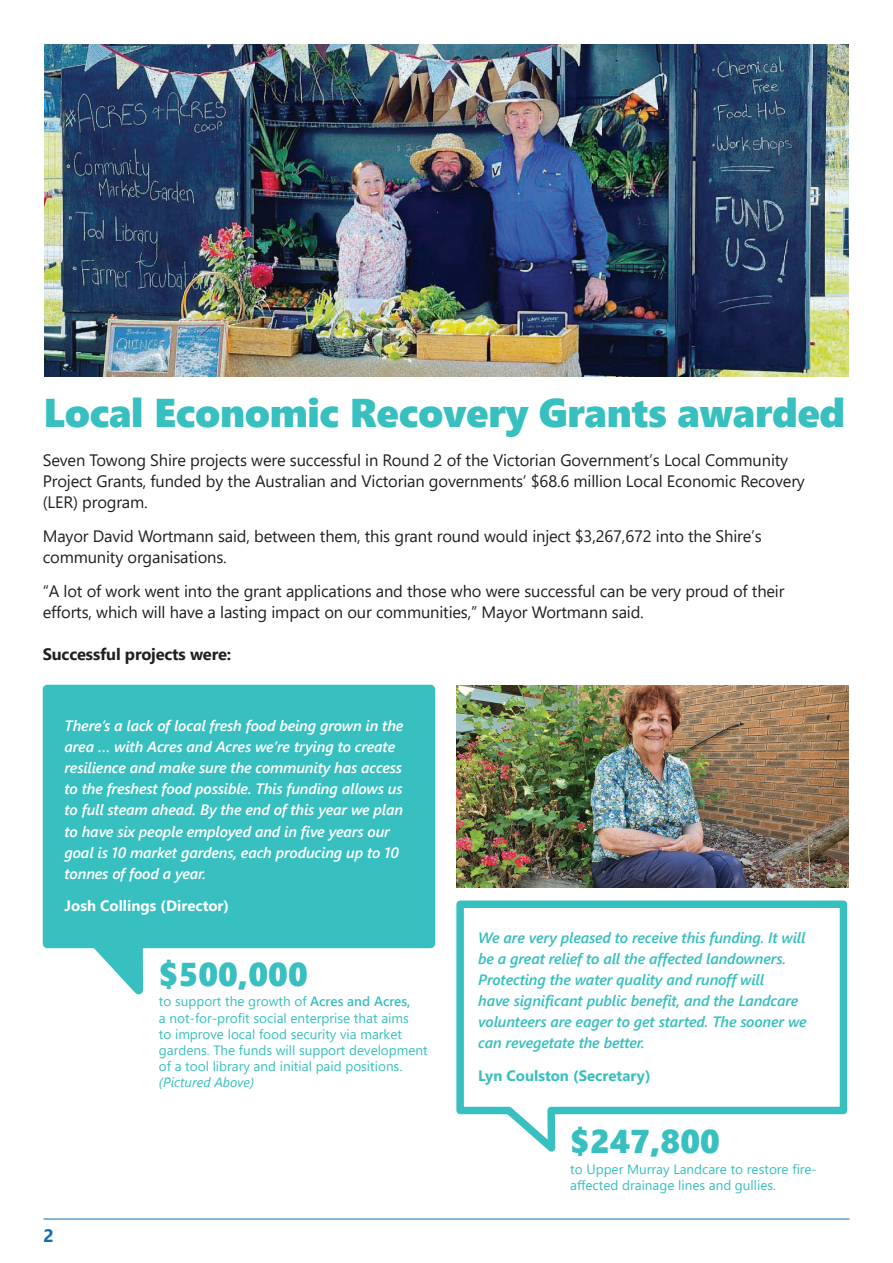
<style>
.page{position:relative;width:893px;height:1263px;background:#fff}
.page>*{position:absolute;margin:0;border:0;box-sizing:border-box;transform-origin:0 0}
.t1{font:40.05px "Segoe UI Black";letter-spacing:-.01em;color:#38bfbf}
.t2{font:33px "Segoe UI Black";color:#38bfbf}
.t3{font:700 18px "Segoe UI";color:#0d6fb8}
.t4{font:16.5px/21px "Segoe UI";letter-spacing:-.01em;color:#231f20}
.t5{font:700 16.5px "Segoe UI";letter-spacing:-.01em;color:#231f20}
.t6{font:italic 600 15px/21px "Segoe UI";letter-spacing:-.01em;color:#fff}
.t7{font:italic 600 15px/21px "Segoe UI";letter-spacing:-.01em;color:#38bfbf}
.t8{font:700 15px "Segoe UI";color:#fff}
.t9{font:700 15px "Segoe UI";color:#38bfbf}
.t10{font:13.5px/16.2px "Segoe UI";color:#38bfbf}
.s1{font-weight:600}
.s2{font-style:italic}
</style>
<div class="page">
<hr style="left:43px;top:1218px;width:806px;height:1px;background:#0d6fb8">
<img style="left:44px;top:44px;width:805px;height:332px">
<svg style="left:42px;top:684px;width:394px;height:311px;background:#55c8c8"></svg>
<img style="left:456px;top:685px;width:392px;height:202px">
<svg style="left:456px;top:900px;width:392px;height:252px"></svg>
<p class="t1" style="left:44px;top:384px;width:803px">Local Economic Recovery Grants awarded</p>
<p class="t4" style="left:43px;top:448px;width:764px">Seven Towong Shire projects were successful in Round 2 of the Victorian Government’s Local Community<br>Project Grants, funded by the Australian and Victorian governments’ $68.6 million Local Economic Recovery (LER) program.</p>
<p class="t4" style="left:43px;top:524px;width:721px">Mayor David Wortmann said, between them, this grant round would inject $3,267,672 into the Shire’s community organisations.</p>
<p class="t4" style="left:43px;top:579px;width:743px">“A lot of work went into the grant applications and those who were successful can be very proud of their efforts, which will have a lasting impact on our communities,” Mayor Wortmann said.</p>
<p class="t5" style="left:43px;top:639px;width:190px">Successful projects were:</p>
<p class="t6" style="left:65px;top:713px;width:340px">There’s a lack of local fresh food being grown in the area … with Acres and Acres we’re trying to create resilience and make sure the community has access to the freshest food possible. This funding allows us to full steam ahead. By the end of this year we plan to have six people employed and in five years our goal is 10 market gardens, each producing up to 10 tonnes of food a year.</p>
<p class="t8" style="left:65px;top:891px;width:166px">Josh Collings (Director)</p>
<p class="t2" style="left:159px;top:950px;width:150px">$500,000</p>
<p class="t10" style="left:159px;top:992px;width:270px">to support the growth of <span class="s1">Acres and Acres,<br></span>a not-for-profit social enterprise that aims<br>to improve local food security via market gardens. The funds will support development of a tool library and initial paid positions. <span class="s2">(Pictured Above)</span></p>
<p class="t3" style="left:44px;top:1218px;width:12px">2</p>
<p class="t7" style="left:478px;top:925px;width:330px">We are very pleased to receive this funding. It will be a great relief to all the affected landowners.<br>Protecting the water quality and runoff will<br>have significant public benefit, and the Landcare volunteers are eager to get started. The sooner we can revegetate the better.</p>
<p class="t9" style="left:478px;top:1061px;width:174px">Lyn Coulston (Secretary)</p>
<p class="t2" style="left:570px;top:1117px;width:151px">$247,800</p>
<p class="t10" style="left:570px;top:1159px;width:248px">to Upper Murray Landcare to restore fire&shy;affected drainage lines and gullies.</p>
</div>
